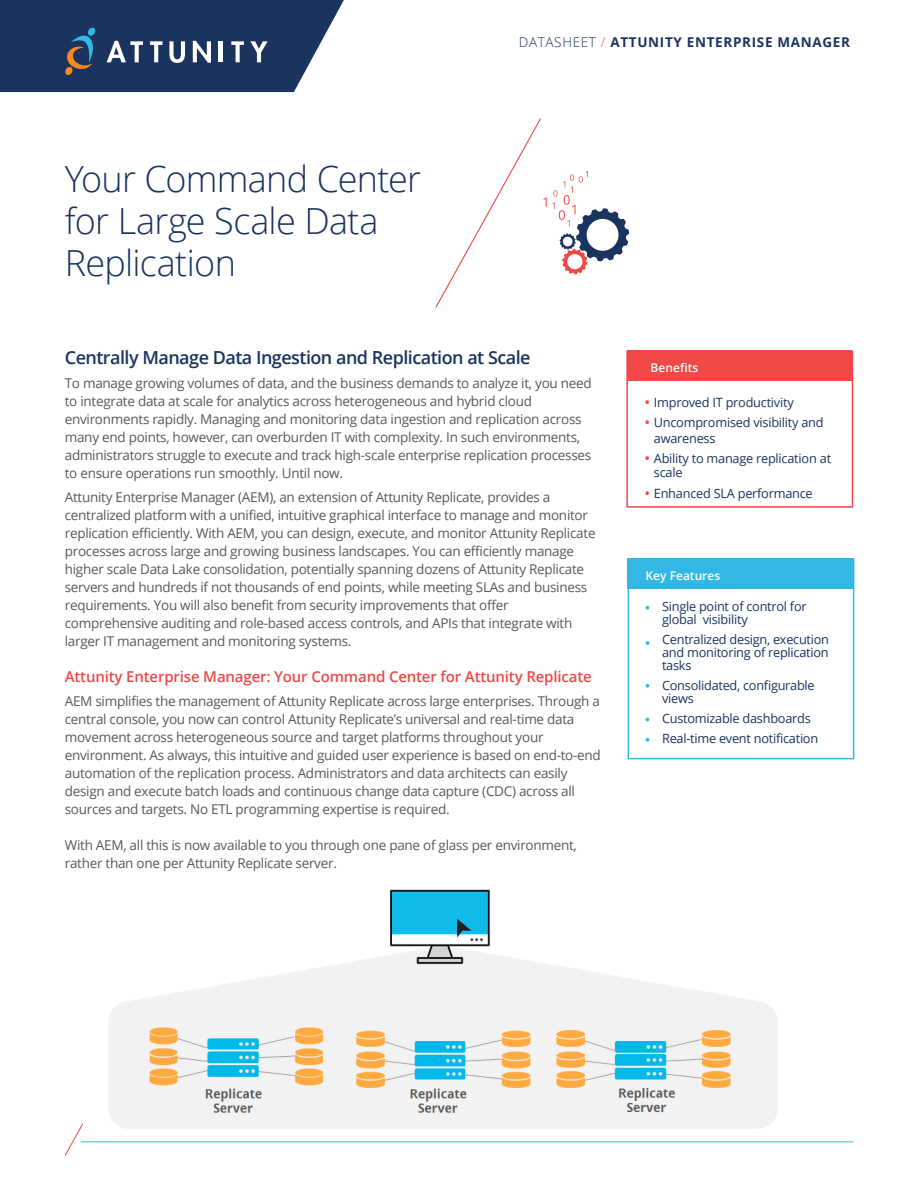
<style>
.page{position:relative;width:918px;height:1188px;background:#fff}
.page>*{position:absolute;margin:0;border:0;box-sizing:border-box;transform-origin:0 0}
.t1{font:300 36px/42px "Open Sans";letter-spacing:-.02em;color:#1a335f}
.t2{font:600 18px "Open Sans";letter-spacing:-.03em;color:#1a335f}
.t3{font:600 15px "Open Sans";letter-spacing:-.01em;color:#ef4846}
.t4{font:13.5px/18px "Open Sans";letter-spacing:-.02em;color:#57585a}
.t5{font:700 13.5px "Open Sans";letter-spacing:.05em;color:#1a335f}
.t6{font:12.75px/12.8px "Open Sans";letter-spacing:-.02em;color:#1a335f}
.t7{font:600 12px "Open Sans";color:#fff}
.s1{font-weight:300}
.s2{font-weight:300;color:#ef4846}
.s3{font-weight:600;font-size:13.5px;color:#ef4846}
</style>
<div class="page">
<svg style="left:64px;top:1123px;width:20px;height:33px"></svg>
<hr style="left:81px;top:1142px;width:772px;height:1px;background:#33b7e4">
<svg style="left:0;top:0;width:344px;height:92px;background:#354b71"></svg>
<div style="left:626px;top:351px;width:227px;height:157px;border:2px solid #ef4846"></div>
<div style="left:627px;top:351px;width:225px;height:30px;background:#ef4846"></div>
<svg style="left:435px;top:118px;width:194px;height:190px"></svg>
<div style="left:628px;top:559px;width:226px;height:200px;border:2px solid #33b7e4"></div>
<div style="left:628px;top:558px;width:226px;height:31px;background:#33b7e4"></div>
<svg style="left:646px;top:606px;width:3px;height:4px"></svg>
<svg style="left:646px;top:641px;width:3px;height:4px"></svg>
<svg style="left:646px;top:684px;width:3px;height:4px"></svg>
<svg style="left:646px;top:738px;width:3px;height:4px"></svg>
<img style="left:108px;top:889px;width:670px;height:240px">
<h1 class="t1" style="left:65px;top:157px;width:358px">Your Command Center for Large Scale Data<br>Replication</h1>
<p class="t5" style="left:519px;top:33px;width:333px"><span class="s1">DATASHEET</span> <span class="s2">/</span> ATTUNITY ENTERPRISE MANAGER</p>
<h2 class="t2" style="left:65px;top:346px;width:467px">Centrally Manage Data Ingestion and Replication at Scale</h2>
<p class="t4" style="left:65px;top:374px;width:528px">To manage growing volumes of data, and the business demands to analyze it, you need to integrate data at scale for analytics across heterogeneous and hybrid cloud environments rapidly. Managing and monitoring data ingestion and replication across many end points, however, can overburden IT with complexity. In such environments, administrators struggle to execute and track high-scale enterprise replication processes to ensure operations run smoothly. Until now.</p>
<p class="t4" style="left:65px;top:488px;width:532px">Attunity Enterprise Manager (AEM), an extension of Attunity Replicate, provides a centralized platform with a unified, intuitive graphical interface to manage and monitor replication efficiently. With AEM, you can design, execute, and monitor Attunity Replicate processes across large and growing business landscapes. You can efficiently manage higher scale Data Lake consolidation, potentially spanning dozens of Attunity Replicate servers and hundreds if not thousands of end points, while meeting SLAs and business requirements. You will also benefit from security improvements that offer comprehensive auditing and role-based access controls, and APIs that integrate with larger IT management and monitoring systems.</p>
<p class="t3" style="left:65px;top:667px;width:528px">Attunity Enterprise Manager: Your Command Center for Attunity Replicate</p>
<p class="t4" style="left:65px;top:692px;width:538px">AEM simplifies the management of Attunity Replicate across large enterprises. Through a central console, you now can control Attunity Replicate’s universal and real-time data movement across heterogeneous source and target platforms throughout your environment. As always, this intuitive and guided user experience is based on end-to-end automation of the replication process. Administrators and data architects can easily design and execute batch loads and continuous change data capture (CDC) across all sources and targets. No ETL programming expertise is required.</p>
<p class="t4" style="left:65px;top:836px;width:514px">With AEM, all this is now available to you through one pane of glass per environment, rather than one per Attunity Replicate server.</p>
<p class="t7" style="left:651px;top:359px;width:49px">Benefits</p>
<p class="t6" style="left:645px;top:396px;width:150px"><span class="s3">•</span> Improved IT productivity</p>
<p class="t6" style="left:654px;top:415px;width:171px;line-height:15.3px;text-indent:-9px"><span class="s3">•</span> Uncompromised visibility and awareness</p>
<p class="t6" style="left:654px;top:451px;width:179px;line-height:14.4px;text-indent:-9px"><span class="s3">•</span> Ability to manage replication at scale</p>
<p class="t6" style="left:645px;top:486px;width:169px"><span class="s3">•</span> Enhanced SLA performance</p>
<p class="t7" style="left:646px;top:567px;width:76px">Key Features</p>
<p class="t6" style="left:662px;top:600px;width:146px">Single point of control for global visibility</p>
<p class="t6" style="left:662px;top:633px;width:169px;text-align:justify">Centralized design, execution and monitoring of replication tasks</p>
<p class="t6" style="left:662px;top:679px;width:154px">Consolidated, configurable views</p>
<p class="t6" style="left:662px;top:708px;width:158px;line-height:20.2px">Customizable dashboards<br>Real-time event notification</p>
</div>
